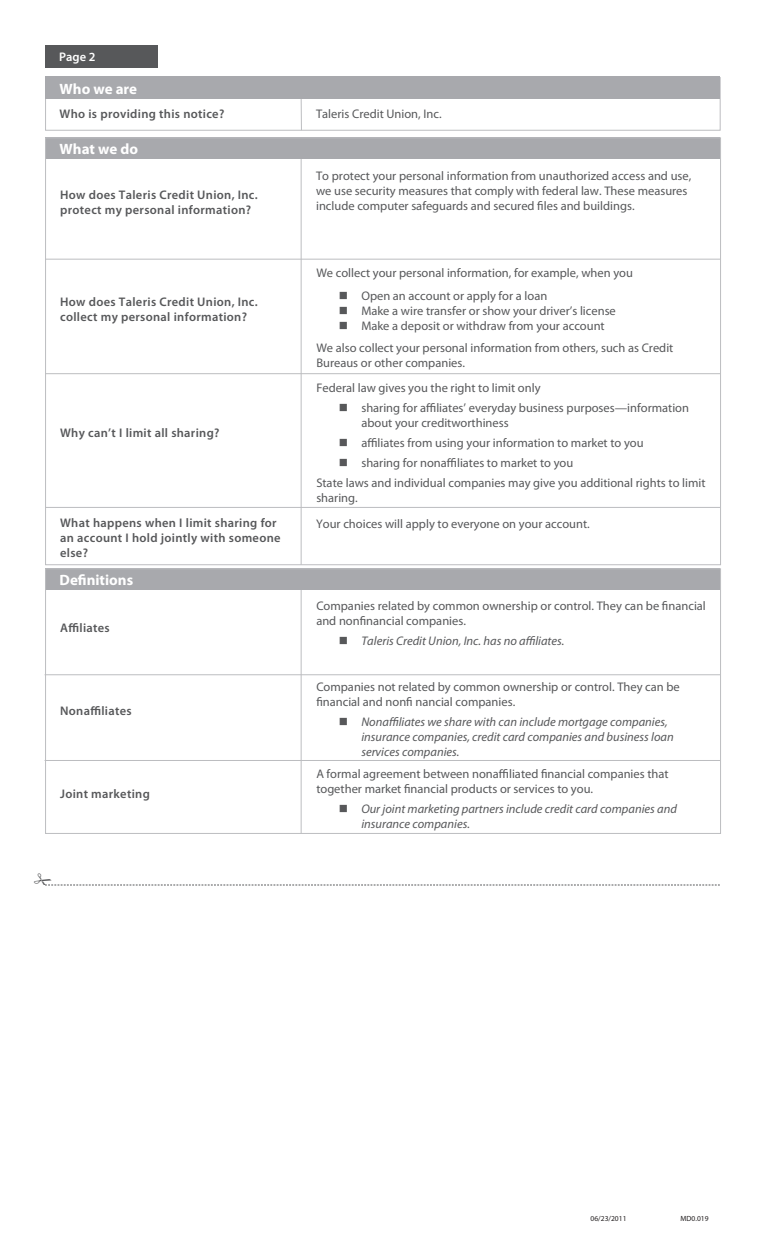
<style>
.page{position:relative;width:765px;height:1260px;background:#fff}
.page>*{position:absolute;margin:0;border:0;box-sizing:border-box;transform-origin:0 0}
.t1{font:700 15px "Myriad Pro";color:#fff}
.t2{font:12.5px/15px "Myriad Pro";color:#57585a}
.t3{font:600 12.5px/15px "Myriad Pro";letter-spacing:.025em;color:#57585a}
.t4{font:italic 12.5px/15px "Myriad Pro";color:#57585a}
.t5{font:600 12.5px "Myriad Pro";color:#fff}
.t6{font:7.5px "Myriad Pro";color:#231f20}
</style>
<div class="page">
<div style="left:45px;top:77px;width:675px;height:54px;border:1px solid #bcbdc0"></div>
<hr style="left:45px;top:259px;width:675px;height:1px;background:#bcbdc0">
<hr style="left:45px;top:373px;width:675px;height:1px;background:#bcbdc0">
<hr style="left:45px;top:507px;width:675px;height:1px;background:#bcbdc0">
<hr style="left:45px;top:674px;width:675px;height:1px;background:#bcbdc0">
<hr style="left:45px;top:760px;width:675px;height:1px;background:#bcbdc0">
<hr style="left:301px;top:158px;width:1px;height:407px;background:#bcbdc0">
<hr style="left:301px;top:587px;width:1px;height:246px;background:#bcbdc0">
<hr style="left:301px;top:97px;width:1px;height:33px;background:#bcbdc0">
<div style="left:45px;top:45px;width:112px;height:23px;background:#57585a"></div>
<div style="left:46px;top:77px;width:674px;height:22px;background:#a8a9ad"></div>
<div style="left:46px;top:138px;width:674px;height:21px;background:#a8a9ad"></div>
<div style="left:46px;top:568px;width:674px;height:22px;background:#a8a9ad"></div>
<div style="left:45px;top:568px;width:676px;height:266px;border:1px solid #bcbdc0"></div>
<svg style="left:45px;top:884px;width:675px;height:2px"></svg>
<p class="t5" style="left:59px;top:52px;width:38px">Page 2</p>
<p class="t1" style="left:60px;top:80px;width:79px">Who we are</p>
<p class="t3" style="left:60px;top:107px;width:166px">Who is providing this notice?</p>
<p class="t1" style="left:60px;top:140px;width:80px">What we do</p>
<p class="t3" style="left:60px;top:188px;width:199px">How does Taleris Credit Union, Inc. protect my personal information?</p>
<p class="t3" style="left:60px;top:295px;width:199px">How does Taleris Credit Union, Inc. collect my personal information?</p>
<p class="t3" style="left:60px;top:427px;width:161px">Why can’t I limit all sharing?</p>
<p class="t3" style="left:60px;top:516px;width:222px">What happens when I limit sharing for an account I hold jointly with someone else?</p>
<p class="t1" style="left:60px;top:571px;width:75px">Definitions</p>
<p class="t3" style="left:60px;top:621px;width:51px">Affiliates</p>
<p class="t3" style="left:60px;top:704px;width:73px">Nonaffiliates</p>
<p class="t3" style="left:60px;top:787px;width:91px">Joint marketing</p>
<p class="t2" style="left:316px;top:107px;width:127px">Taleris Credit Union, Inc.</p>
<p class="t2" style="left:316px;top:169px;width:377px">To protect your personal information from unauthorized access and use, we use security measures that comply with federal law. These measures include computer safeguards and secured files and buildings.</p>
<p class="t2" style="left:361px;top:263px;width:273px;line-height:22.5px;text-indent:-45px">We collect your personal information, for example, when you<br>Open an account or apply for a loan</p>
<p class="t2" style="left:361px;top:304px;width:256px">Make a wire transfer or show your driver’s license<br>Make a deposit or withdraw from your account</p>
<p class="t2" style="left:316px;top:342px;width:359px">We also collect your personal information from others, such as Credit<br>Bureaus or other companies.</p>
<p class="t2" style="left:361px;top:379px;width:329px;line-height:20px;text-indent:-45px">Federal law gives you the right to limit only<br>sharing for affiliates’ everyday business purposes—information</p>
<p class="t2" style="left:361px;top:417px;width:149px">about your creditworthiness</p>
<p class="t2" style="left:361px;top:437px;width:284px">affiliates from using your information to market to you</p>
<p class="t2" style="left:361px;top:457px;width:213px">sharing for nonaffiliates to market to you</p>
<p class="t2" style="left:316px;top:477px;width:391px">State laws and individual companies may give you additional rights to limit</p>
<p class="t2" style="left:316px;top:492px;width:43px">sharing.</p>
<p class="t2" style="left:316px;top:517px;width:275px">Your choices will apply to everyone on your account.</p>
<p class="t2" style="left:316px;top:599px;width:391px">Companies related by common ownership or control. They can be financial and nonfinancial companies.</p>
<p class="t4" style="left:361px;top:634px;width:205px">Taleris Credit Union, Inc. has no affiliates.</p>
<p class="t2" style="left:316px;top:681px;width:365px">Companies not related by common ownership or control. They can be financial and nonfi nancial companies.</p>
<p class="t4" style="left:361px;top:716px;width:314px">Nonaffiliates we share with can include mortgage companies, insurance companies, credit card companies and business loan services companies.</p>
<p class="t2" style="left:316px;top:767px;width:354px">A formal agreement between nonaffiliated financial companies that together market financial products or services to you.</p>
<p class="t4" style="left:361px;top:802px;width:317px">Our joint marketing partners include credit card companies and insurance companies.</p>
<p class="t6" style="left:591px;top:1215px;width:37px">06/23/2011</p>
<p class="t6" style="left:681px;top:1215px;width:29px">MD0.019</p>
</div>
